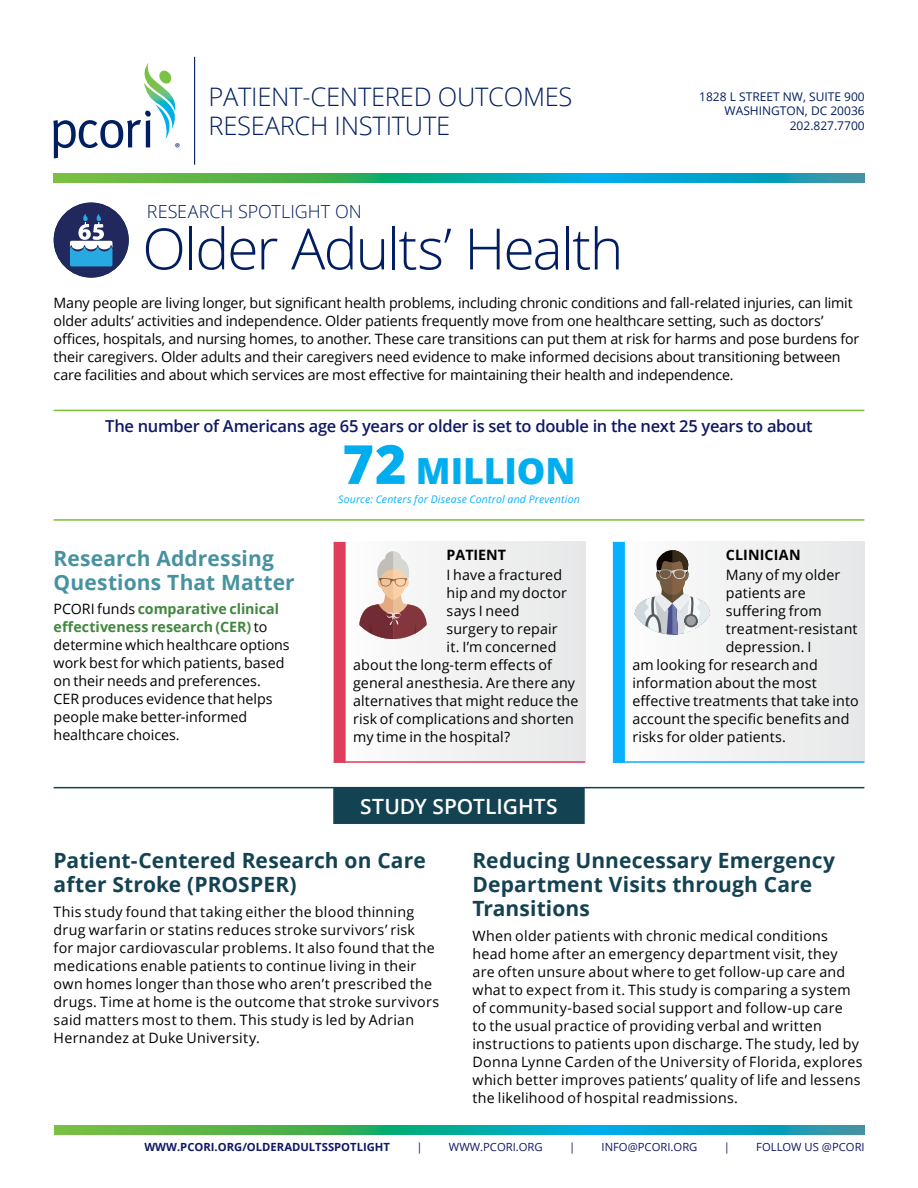
<style>
.page{position:relative;width:918px;height:1188px;background:#fff}
.page>*{position:absolute;margin:0;border:0;box-sizing:border-box;transform-origin:0 0}
.t1{font:300 57px "Open Sans";letter-spacing:-.035em;color:#001e61}
.Number_ExtBold{font:800 36px "Open Sans";color:#00aeef}
.t2{font:300 25.5px/28.5px "Open Sans";letter-spacing:-.01em;color:#001e61}
.Head_C_Span_3{font:700 21px/24px "Open Sans";letter-spacing:.005em;color:#134253}
.Head_D{font:700 21px/24px "Open Sans";letter-spacing:.005em;color:#4792a1}
.Head_Rule_on{font:600 21px "Open Sans";color:#fff}
.Intro{font:300 18px "Open Sans";color:#001e61}
.TXT_Blue{font:600 16.5px "Open Sans";letter-spacing:-.02em;color:#0f1866}
.Body_TXT_Span_3{font:14.25px/18px "Open Sans";letter-spacing:.02em;color:#000}
.Body_TXT_Span_all{font:14.25px/18px "Open Sans";letter-spacing:-.01em;color:#000}
.Head_B-Body_TXT{font:14.25px "Open Sans";letter-spacing:.01em;color:#000}
.Body_TXT_2_Span{font:14.25px/18px "Open Sans";color:#000}
.Head_B2{font:700 14.25px "Open Sans";letter-spacing:.01em;color:#000}
.Head_B1{font:700 14.25px "Open Sans";color:#000}
.t3{font:12.9px "Myriad Pro";color:#001e62}
.Address{font:12px/14.4px "Open Sans";color:#001e61;text-align:right}
.t4{font:11.25px "Open Sans";color:#0f1866}
.t5{font:700 11.25px "Open Sans";color:#0f1866}
.Source_TXT_Span_all{font:italic 10.5px "Open Sans";letter-spacing:.02em;color:#08b0ff}
.s1{font-size:54px}
.s2{font-weight:700;color:#42883f}
</style>
<div class="page">
<hr style="left:194px;top:57px;width:1px;height:108px;background:#001e61">
<svg style="left:53px;top:63px;width:123px;height:96px"></svg>
<svg style="left:54px;top:1126px;width:270px;height:9px;background:#60b645"></svg>
<svg style="left:324px;top:1126px;width:270px;height:9px;background:#09ac99"></svg>
<svg style="left:594px;top:1126px;width:271px;height:9px;background:#0ea0c6"></svg>
<svg style="left:53px;top:174px;width:271px;height:8px;background:#60b645"></svg>
<svg style="left:324px;top:174px;width:270px;height:8px;background:#09ac99"></svg>
<svg style="left:594px;top:174px;width:271px;height:8px;background:#0ea0c6"></svg>
<hr style="left:54px;top:410px;width:810px;height:1px;background:#7abf35">
<hr style="left:54px;top:519px;width:810px;height:2px;background:#7abf35">
<div style="left:54px;top:203px;width:75px;height:75px;background:#20285d;border-radius:50%"></div>
<svg style="left:70px;top:214px;width:42px;height:52px"></svg>
<div style="left:340px;top:542px;width:245px;height:220px;background:#f0f0f1"></div>
<div style="left:334px;top:542px;width:12px;height:221px;background:#de3d5b"></div>
<hr style="left:334px;top:761px;width:251px;height:2px;background:#de3d5b">
<svg style="left:359px;top:551px;width:68px;height:88px"></svg>
<div style="left:619px;top:542px;width:245px;height:220px;background:#f0f0f1"></div>
<div style="left:613px;top:542px;width:12px;height:221px;background:#08b0ff"></div>
<hr style="left:613px;top:761px;width:251px;height:2px;background:#08b0ff">
<svg style="left:635px;top:547px;width:75px;height:88px"></svg>
<hr style="left:54px;top:787px;width:810px;height:1px;background:#134253">
<div style="left:333px;top:788px;width:252px;height:36px;background:#134253"></div>
<p class="t3" style="left:175px;top:140px;width:7px">®</p>
<p class="t2" style="left:208px;top:82px;width:365px">PATIENT-CENTERED OUTCOMES<br>RESEARCH INSTITUTE</p>
<h1 class="Address" style="left:699px;top:89px;width:167px">1828 L STREET NW, SUITE 900<br>WASHINGTON, DC 20036<br>202.827.7700</h1>
<p class="Intro" style="left:147px;top:199px;width:216px">RESEARCH SPOTLIGHT ON</p>
<h1 class="t1" style="left:142px;top:210px;width:483px">Older Adults’ Health</h1>
<p class="Body_TXT_Span_all" style="left:54px;top:293px;width:807px">Many people are living longer, but significant health problems, including chronic conditions and fall-related injuries, can limit older adults’ activities and independence. Older patients frequently move from one healthcare setting, such as doctors’ offices, hospitals, and nursing homes, to another. These care transitions can put them at risk for harms and pose burdens for their caregivers. Older adults and their caregivers need evidence to make informed decisions about transitioning between care facilities and about which services are most effective for maintaining their health and independence.</p>
<p class="TXT_Blue" style="left:105px;top:415px;width:709px">The number of Americans age 65 years or older is set to double in the next 25 years to about</p>
<p class="Number_ExtBold" style="left:342px;top:443px;width:235px"><span class="s1">72</span> MILLION</p>
<p class="Source_TXT_Span_all" style="left:338px;top:492px;width:243px">Source: Centers for Disease Control and Prevention</p>
<h1 class="Head_D" style="left:54px;top:545px;width:243px">Research Addressing<br>Questions That Matter</h1>
<p class="Body_TXT_2_Span" style="left:54px;top:600px;width:238px">PCORI funds <span class="s2">comparative clinical effectiveness research (CER)</span> to determine which healthcare options work best for which patients, based on their needs and preferences.<br>CER produces evidence that helps people make better-informed healthcare choices.</p>
<h2 class="Head_B1" style="left:447px;top:544px;width:61px">PATIENT</h2>
<p class="Head_B-Body_TXT" style="left:447px;top:565px;width:117px">I have a fractured</p>
<p class="Head_B-Body_TXT" style="left:447px;top:583px;width:122px">hip and my doctor</p>
<p class="Head_B-Body_TXT" style="left:447px;top:601px;width:75px">says I need</p>
<p class="Head_B-Body_TXT" style="left:447px;top:619px;width:113px">surgery to repair</p>
<p class="Head_B-Body_TXT" style="left:447px;top:637px;width:111px">it. I’m concerned</p>
<p class="Head_B-Body_TXT" style="left:353px;top:655px;width:200px">about the long-term effects of</p>
<p class="Head_B-Body_TXT" style="left:353px;top:673px;width:223px">general anesthesia. Are there any</p>
<p class="Head_B-Body_TXT" style="left:353px;top:691px;width:227px">alternatives that might reduce the</p>
<p class="Head_B-Body_TXT" style="left:353px;top:709px;width:222px">risk of complications and shorten</p>
<p class="Head_B-Body_TXT" style="left:353px;top:727px;width:159px">my time in the hospital?</p>
<h2 class="Head_B2" style="left:726px;top:544px;width:76px">CLINICIAN</h2>
<p class="Head_B-Body_TXT" style="left:726px;top:565px;width:116px">Many of my older</p>
<p class="Head_B-Body_TXT" style="left:726px;top:583px;width:81px">patients are</p>
<p class="Head_B-Body_TXT" style="left:726px;top:601px;width:97px">suffering from</p>
<p class="Head_B-Body_TXT" style="left:726px;top:619px;width:133px">treatment-resistant</p>
<p class="Head_B-Body_TXT" style="left:726px;top:637px;width:87px">depression. I</p>
<p class="Head_B-Body_TXT" style="left:632px;top:655px;width:187px">am looking for research and</p>
<p class="Head_B-Body_TXT" style="left:632px;top:673px;width:186px">information about the most</p>
<p class="Head_B-Body_TXT" style="left:632px;top:691px;width:228px">effective treatments that take into</p>
<p class="Head_B-Body_TXT" style="left:632px;top:709px;width:219px">account the specific benefits and</p>
<p class="Head_B-Body_TXT" style="left:632px;top:727px;width:155px">risks for older patients.</p>
<h1 class="Head_Rule_on" style="left:360px;top:792px;width:199px">STUDY SPOTLIGHTS</h1>
<h2 class="Head_C_Span_3" style="left:54px;top:848px;width:374px">Patient-Centered Research on Care after Stroke (PROSPER)</h2>
<p class="Body_TXT_Span_3" style="left:54px;top:902px;width:387px">This study found that taking either the blood thinning drug warfarin or statins reduces stroke survivors’ risk<br>for major cardiovascular problems. It also found that the medications enable patients to continue living in their own homes longer than those who aren’t prescribed the drugs. Time at home is the outcome that stroke survivors said matters most to them. This study is led by Adrian Hernandez at Duke University.</p>
<h2 class="Head_C_Span_3" style="left:472px;top:848px;width:364px">Reducing Unnecessary Emergency<br>Department Visits through Care<br>Transitions</h2>
<p class="Body_TXT_Span_3" style="left:472px;top:926px;width:392px">When older patients with chronic medical conditions head home after an emergency department visit, they are often unsure about where to get follow-up care and what to expect from it. This study is comparing a system of community-based social support and follow-up care<br>to the usual practice of providing verbal and written instructions to patients upon discharge. The study, led by Donna Lynne Carden of the University of Florida, explores which better improves patients’ quality of life and lessens the likelihood of hospital readmissions.</p>
<p class="t5" style="left:144px;top:1139px;width:247px">WWW.PCORI.ORG/OLDERADULTSSPOTLIGHT</p>
<p class="t4" style="left:416px;top:1140px;width:8px">|</p>
<p class="t4" style="left:449px;top:1140px;width:95px">WWW.PCORI.ORG</p>
<p class="t4" style="left:569px;top:1140px;width:8px">|</p>
<p class="t4" style="left:602px;top:1140px;width:97px">INFO@PCORI.ORG</p>
<p class="t4" style="left:724px;top:1140px;width:8px">|</p>
<p class="t4" style="left:756px;top:1140px;width:110px">FOLLOW US @PCORI</p>
</div>
